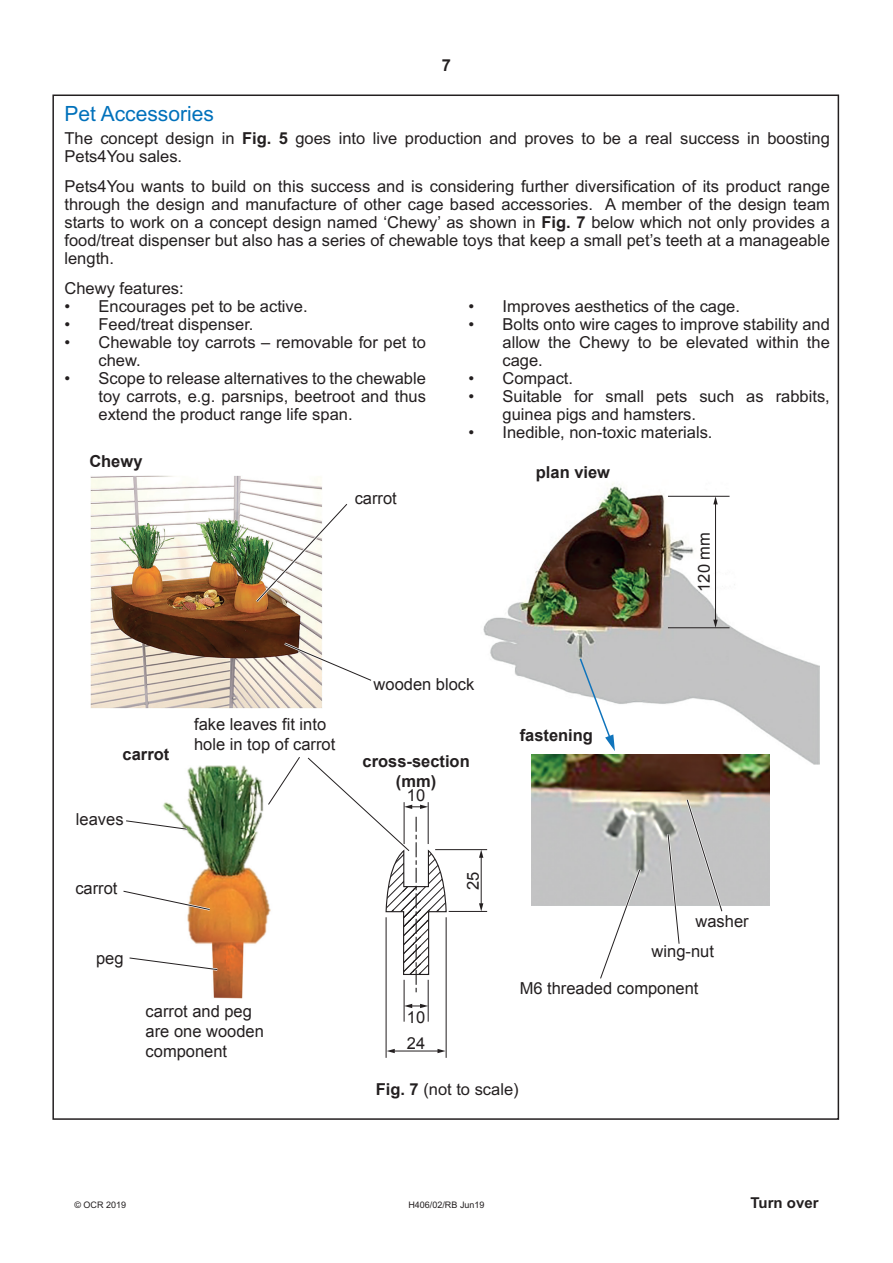
<style>
.page{position:relative;width:893px;height:1263px;background:#fff}
.page>*{position:absolute;margin:0;border:0;box-sizing:border-box;transform-origin:0 0}
.t1{font:21px "Arial";color:#0071bb}
.t2{font:16.5px/18px "Arial";color:#231f20}
.t3{font:700 16.5px/19.8px "Arial";color:#231f20;text-align:center}
.t4{font:700 15px "Arial";color:#231f20}
.t5{font:9px "Arial";color:#231f20}
.s1{font-weight:700}
</style>
<div class="page">
<img style="left:90px;top:476px;width:233px;height:232px">
<img style="left:162px;top:765px;width:103px;height:234px">
<img style="left:483px;top:483px;width:336px;height:281px">
<img style="left:532px;top:754px;width:238px;height:152px">
<hr style="left:435px;top:849px;width:52px;height:1px;background:#231f20">
<hr style="left:449px;top:911px;width:38px;height:1px;background:#231f20">
<hr style="left:481px;top:856px;width:1px;height:49px;background:#231f20">
<svg style="left:479px;top:903px;width:4px;height:8px"></svg>
<svg style="left:479px;top:850px;width:4px;height:8px"></svg>
<hr style="left:404px;top:980px;width:1px;height:42px;background:#231f20">
<hr style="left:428px;top:980px;width:1px;height:42px;background:#231f20">
<svg style="left:404px;top:1004px;width:24px;height:4px"></svg>
<hr style="left:393px;top:1051px;width:46px;height:1px;background:#231f20">
<svg style="left:387px;top:1049px;width:8px;height:4px"></svg>
<svg style="left:437px;top:1049px;width:9px;height:4px"></svg>
<hr style="left:386px;top:917px;width:1px;height:141px;background:#231f20">
<hr style="left:446px;top:917px;width:1px;height:141px;background:#231f20">
<svg style="left:578px;top:657px;width:37px;height:94px"></svg>
<hr style="left:668px;top:496px;width:61px;height:1px;background:#231f20">
<hr style="left:668px;top:627px;width:61px;height:1px;background:#231f20">
<hr style="left:715px;top:503px;width:1px;height:118px;background:#231f20">
<svg style="left:713px;top:496px;width:5px;height:8px"></svg>
<svg style="left:713px;top:620px;width:5px;height:8px"></svg>
<svg style="left:254px;top:501px;width:94px;height:104px"></svg>
<svg style="left:282px;top:641px;width:90px;height:42px"></svg>
<svg style="left:265px;top:757px;width:182px;height:238px"></svg>
<svg style="left:123px;top:888px;width:89px;height:24px"></svg>
<svg style="left:126px;top:818px;width:63px;height:14px"></svg>
<svg style="left:129px;top:955px;width:91px;height:17px"></svg>
<svg style="left:666px;top:797px;width:59px;height:147px"></svg>
<svg style="left:598px;top:867px;width:45px;height:112px"></svg>
<p class="t3" style="left:442px;top:55px;width:11px">7</p>
<p class="t1" style="left:64px;top:100px;width:151px">Pet Accessories</p>
<p class="t2" style="left:64px;top:129px;width:767px">The concept design in <span class="s1">Fig. 5</span> goes into live production and proves to be a real success in boosting<br>Pets4You sales.</p>
<p class="t2" style="left:64px;top:177px;width:767px;text-align:justify">Pets4You wants to build on this success and is considering further diversification of its product range through the design and manufacture of other cage based accessories. A member of the design team starts to work on a concept design named ‘Chewy’ as shown in <span class="s1">Fig. 7</span> below which not only provides a food/treat dispenser but also has a series of chewable toys that keep a small pet’s teeth at a manageable length.</p>
<p class="t2" style="left:64px;top:279px;width:121px">Chewy features:</p>
<p class="t2" style="left:64px;top:297px;width:245px">• Encourages pet to be active.</p>
<p class="t2" style="left:64px;top:315px;width:191px">• Feed/treat dispenser.</p>
<p class="t2" style="left:99px;top:333px;width:329px;text-indent:-34px">• Chewable toy carrots – removable for pet to chew.</p>
<p class="t2" style="left:99px;top:369px;width:329px;text-align:justify;text-indent:-34px">• Scope to release alternatives to the chewable toy carrots, e.g. parsnips, beetroot and thus extend the product range life span.</p>
<p class="t2" style="left:468px;top:297px;width:273px">• Improves aesthetics of the cage.</p>
<p class="t2" style="left:502px;top:315px;width:329px;text-align:justify;text-indent:-34px">• Bolts onto wire cages to improve stability and allow the Chewy to be elevated within the cage.</p>
<p class="t2" style="left:468px;top:369px;width:106px">• Compact.</p>
<p class="t2" style="left:502px;top:387px;width:329px;text-indent:-34px">• Suitable for small pets such as rabbits, guinea pigs and hamsters.</p>
<p class="t2" style="left:468px;top:423px;width:246px">• Inedible, non-toxic materials.</p>
<p class="t3" style="left:89px;top:452px;width:55px">Chewy</p>
<p class="t2" style="left:355px;top:490px;width:44px">carrot</p>
<p class="t3" style="left:536px;top:463px;width:76px">plan view</p>
<p class="t2" style="left:695px;top:592px;width:61px;rotate:-90deg">120 mm</p>
<p class="t3" style="left:123px;top:745px;width:48px">carrot</p>
<p class="t2" style="left:76px;top:810px;width:49px">leaves</p>
<p class="t2" style="left:75px;top:879px;width:44px">carrot</p>
<p class="t2" style="left:96px;top:949px;width:29px">peg</p>
<p class="t2" style="left:194px;top:715px;width:143px;line-height:19.8px">fake leaves fit into hole in top of carrot</p>
<p class="t2" style="left:146px;top:1002px;width:120px;line-height:19.8px">carrot and peg are one wooden component</p>
<p class="t2" style="left:374px;top:675px;width:102px">wooden block</p>
<p class="t3" style="left:362px;top:752px;width:109px">cross-section (mm)</p>
<p class="t2" style="left:407px;top:786px;width:20px">10</p>
<p class="t2" style="left:464px;top:890px;width:20px;rotate:-90deg">25</p>
<p class="t2" style="left:407px;top:1005px;width:20px;line-height:25.8px">10<br>24</p>
<p class="t3" style="left:520px;top:725px;width:75px">fastening</p>
<p class="t2" style="left:695px;top:913px;width:55px">washer</p>
<p class="t2" style="left:652px;top:943px;width:64px">wing-nut</p>
<p class="t2" style="left:520px;top:979px;width:180px">M6 threaded component</p>
<p class="t2" style="left:376px;top:1080px;width:145px"><span class="s1">Fig. 7</span> (not to scale)</p>
<p class="t5" style="left:74px;top:1198px;width:53px">© OCR 2019</p>
<p class="t5" style="left:408px;top:1198px;width:78px">H406/02/RB Jun19</p>
<p class="t4" style="left:750px;top:1192px;width:70px">Turn over</p>
</div>
